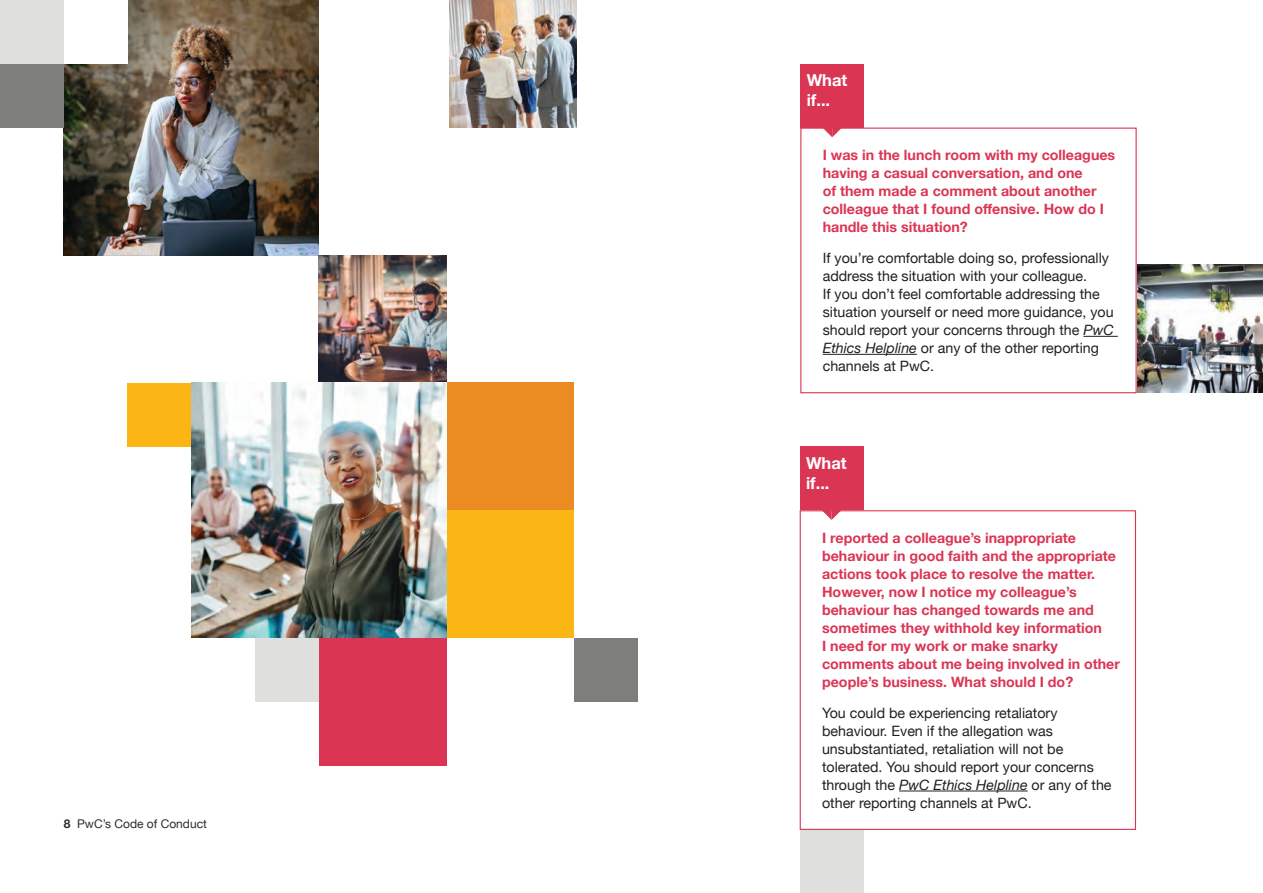
<style>
.page{position:relative;width:1263px;height:893px;background:#fff}
.page>*{position:absolute;margin:0;border:0;box-sizing:border-box;transform-origin:0 0}
.t1{font:700 16.5px/19.8px "Helvetica Neue";color:#fff}
.t2{font:14.25px/18px "Helvetica Neue";color:#231f20}
.t3{font:700 14.25px/18px "Helvetica Neue";color:#da3654}
.t4{font:12px "Helvetica Neue";color:#2b2c2c}
.s1{font-weight:700}
.s2{font-style:italic}
</style>
<div class="page">
<img style="left:1137px;top:265px;width:126px;height:128px">
<img style="left:64px;top:0;width:255px;height:255px">
<div style="left:0;top:0;width:64px;height:64px;background:#dfdfde"></div>
<div style="left:800px;top:829px;width:63px;height:64px;background:#dfdfde"></div>
<div style="left:128px;top:383px;width:63px;height:63px;background:#fbb515"></div>
<div style="left:64px;top:0;width:64px;height:64px;background:#fff"></div>
<div style="left:0;top:64px;width:64px;height:64px;background:#7e7e7d"></div>
<hr style="left:899px;top:791px;width:129px;height:1px;background:#231f20">
<div style="left:800px;top:510px;width:336px;height:320px;border:1px solid #da3654"></div>
<hr style="left:1083px;top:336px;width:35px;height:1px;background:#231f20">
<hr style="left:823px;top:354px;width:94px;height:1px;background:#231f20">
<div style="left:800px;top:64px;width:64px;height:64px;background:#da3654"></div>
<svg style="left:822px;top:128px;width:20px;height:9px"></svg>
<div style="left:800px;top:446px;width:63px;height:64px;background:#da3654"></div>
<svg style="left:822px;top:510px;width:19px;height:10px"></svg>
<img style="left:319px;top:255px;width:127px;height:128px">
<div style="left:255px;top:638px;width:64px;height:64px;background:#dfdfde"></div>
<div style="left:446px;top:510px;width:128px;height:128px;background:#fbb515"></div>
<div style="left:446px;top:383px;width:128px;height:127px;background:#eb8c22"></div>
<div style="left:574px;top:638px;width:64px;height:64px;background:#7e7e7d"></div>
<img style="left:191px;top:383px;width:255px;height:255px">
<div style="left:319px;top:638px;width:127px;height:127px;background:#da3654"></div>
<img style="left:449px;top:0;width:128px;height:127px">
<p class="t4" style="left:64px;top:815px;width:145px"><span class="s1">8</span> PwC’s Code of Conduct</p>
<p class="t1" style="left:807px;top:71px;width:42px">What if...</p>
<p class="t3" style="left:823px;top:146px;width:294px">I was in the lunch room with my colleagues having a casual conversation, and one<br>of them made a comment about another colleague that I found offensive. How do I handle this situation?</p>
<p class="t2" style="left:823px;top:250px;width:293px">If you’re comfortable doing so, professionally address the situation with your colleague.<br>If you don’t feel comfortable addressing the situation yourself or need more guidance, you should report your concerns through the <span class="s2">PwC Ethics Helpline</span> or any of the other reporting channels at PwC.</p>
<p class="t1" style="left:806px;top:454px;width:42px">What if...</p>
<p class="t3" style="left:822px;top:529px;width:299px">I reported a colleague’s inappropriate behaviour in good faith and the appropriate actions took place to resolve the matter.<br>However, now I notice my colleague’s behaviour has changed towards me and sometimes they withhold key information<br>I need for my work or make snarky comments about me being involved in other people’s business. What should I do?</p>
<p class="t2" style="left:822px;top:704px;width:291px">You could be experiencing retaliatory behaviour. Even if the allegation was unsubstantiated, retaliation will not be tolerated. You should report your concerns through the <span class="s2">PwC Ethics Helpline</span> or any of the other reporting channels at PwC.</p>
</div>
